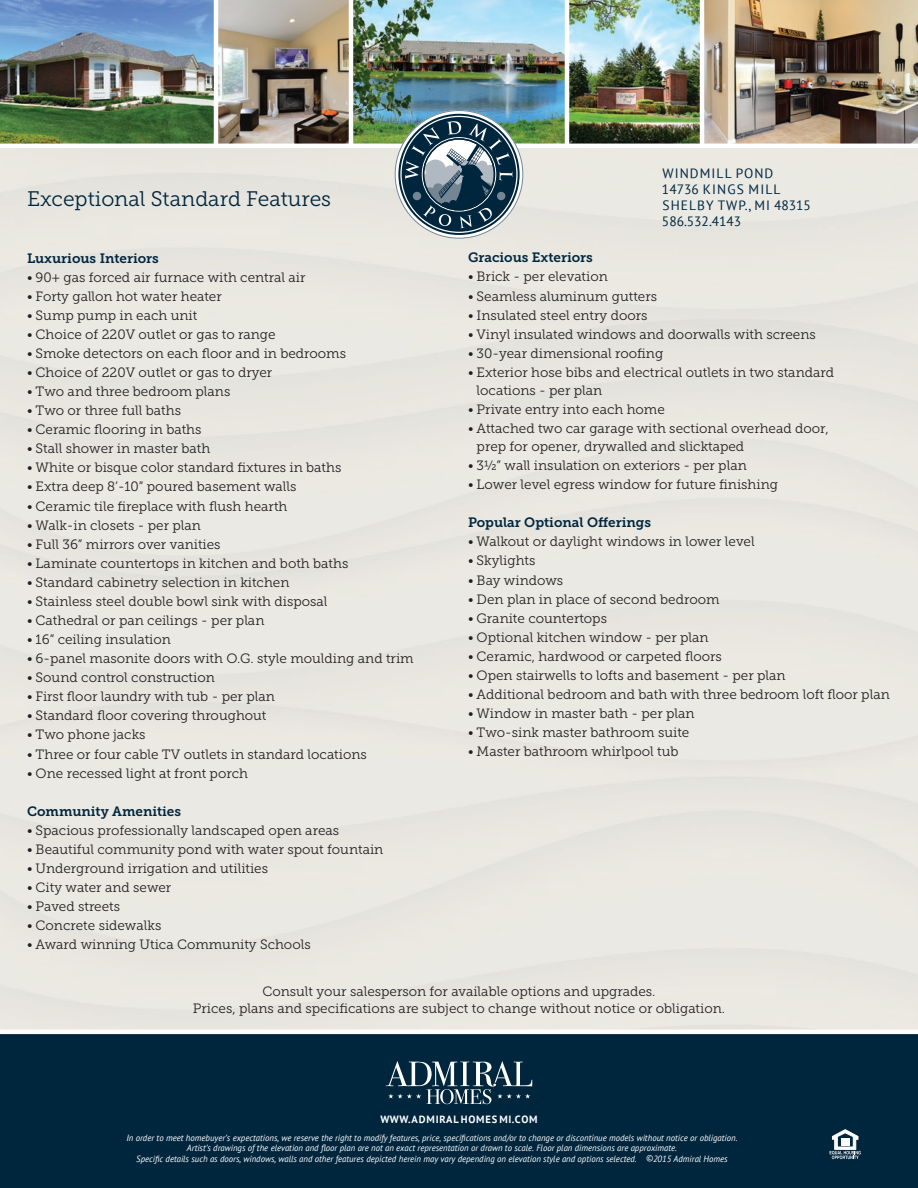
<style>
.page{position:relative;width:918px;height:1188px;background:#fff}
.page>*{position:absolute;margin:0;border:0;box-sizing:border-box;transform-origin:0 0}
.t1{font:21px "Museo Slab 300";color:#00263e}
.t2{font:13.5px/18px "Museo Slab 300";color:#231f20}
.t3{font:13.5px "Museo Slab 700";color:#00263e}
.t4{font:13.5px/16.2px "PT Sans";letter-spacing:.08em;color:#00263e}
.t5{font:700 10.5px "PT Sans";letter-spacing:.08em;color:#fff}
.t6{font:italic 9px/10.5px "PT Sans";color:#fff;text-align:center}
</style>
<div class="page">
<img style="left:0;top:0;width:918px;height:1030px">
<div style="left:0;top:1032px;width:918px;height:156px;background:#00263e"></div>
<svg style="left:386px;top:1061px;width:146px;height:43px"></svg>
<hr style="left:214px;top:0;width:4px;height:146px;background:#fff">
<hr style="left:700px;top:0;width:4px;height:146px;background:#fff">
<svg style="left:830px;top:1129px;width:31px;height:30px"></svg>
<hr style="left:349px;top:0;width:4px;height:146px;background:#fff">
<hr style="left:565px;top:0;width:4px;height:146px;background:#fff">
<hr style="left:0;top:144px;width:918px;height:4px;background:#fff">
<hr style="left:0;top:1030px;width:918px;height:4px;background:#fff">
<svg style="left:395px;top:110px;width:128px;height:129px"></svg>
<div style="left:398px;top:114px;width:122px;height:121px;border:2px solid #00263e;border-radius:50%"></div>
<svg style="left:402px;top:117px;width:114px;height:115px"></svg>
<div style="left:423px;top:138px;width:72px;height:73px;border:1px solid #00263e;border-radius:50%"></div>
<h1 class="t1" style="left:27px;top:187px;width:306px">Exceptional Standard Features</h1>
<p class="t3" style="left:27px;top:250px;width:133px">Luxurious Interiors</p>
<p class="t2" style="left:27px;top:268px;width:280px">• 90+ gas forced air furnace with central air</p>
<p class="t2" style="left:27px;top:287px;width:196px">• Forty gallon hot water heater</p>
<p class="t2" style="left:27px;top:306px;width:172px">• Sump pump in each unit</p>
<p class="t2" style="left:27px;top:325px;width:250px">• Choice of 220V outlet or gas to range</p>
<p class="t2" style="left:27px;top:344px;width:321px">• Smoke detectors on each floor and in bedrooms</p>
<p class="t2" style="left:27px;top:363px;width:247px">• Choice of 220V outlet or gas to dryer</p>
<p class="t2" style="left:27px;top:383px;width:205px">• Two and three bedroom plans</p>
<p class="t2" style="left:27px;top:402px;width:156px">• Two or three full baths</p>
<p class="t2" style="left:27px;top:421px;width:176px">• Ceramic flooring in baths</p>
<p class="t2" style="left:27px;top:440px;width:185px">• Stall shower in master bath</p>
<p class="t2" style="left:27px;top:459px;width:316px">• White or bisque color standard fixtures in baths</p>
<p class="t2" style="left:27px;top:478px;width:271px">• Extra deep 8’-10” poured basement walls</p>
<p class="t2" style="left:27px;top:497px;width:262px">• Ceramic tile fireplace with flush hearth</p>
<p class="t2" style="left:27px;top:516px;width:175px">• Walk-in closets - per plan</p>
<p class="t2" style="left:27px;top:535px;width:195px">• Full 36” mirrors over vanities</p>
<p class="t2" style="left:27px;top:554px;width:323px">• Laminate countertops in kitchen and both baths</p>
<p class="t2" style="left:27px;top:573px;width:264px">• Standard cabinetry selection in kitchen</p>
<p class="t2" style="left:27px;top:592px;width:302px">• Stainless steel double bowl sink with disposal</p>
<p class="t2" style="left:27px;top:611px;width:239px">• Cathedral or pan ceilings - per plan</p>
<p class="t2" style="left:27px;top:631px;width:145px">• 16” ceiling insulation</p>
<p class="t2" style="left:27px;top:650px;width:388px">• 6-panel masonite doors with O.G. style moulding and trim</p>
<p class="t2" style="left:27px;top:669px;width:189px">• Sound control construction</p>
<p class="t2" style="left:27px;top:688px;width:249px">• First floor laundry with tub - per plan</p>
<p class="t2" style="left:27px;top:707px;width:241px">• Standard floor covering throughout</p>
<p class="t2" style="left:27px;top:726px;width:120px">• Two phone jacks</p>
<p class="t2" style="left:27px;top:745px;width:341px">• Three or four cable TV outlets in standard locations</p>
<p class="t2" style="left:27px;top:764px;width:222px">• One recessed light at front porch</p>
<p class="t3" style="left:27px;top:803px;width:156px">Community Amenities</p>
<p class="t2" style="left:27px;top:821px;width:314px">• Spacious professionally landscaped open areas</p>
<p class="t2" style="left:27px;top:840px;width:358px">• Beautiful community pond with water spout fountain</p>
<p class="t2" style="left:27px;top:859px;width:243px">• Underground irrigation and utilities</p>
<p class="t2" style="left:27px;top:879px;width:146px">• City water and sewer</p>
<p class="t2" style="left:27px;top:898px;width:95px">• Paved streets</p>
<p class="t2" style="left:27px;top:917px;width:136px">• Concrete sidewalks</p>
<p class="t2" style="left:27px;top:936px;width:285px">• Award winning Utica Community Schools</p>
<p class="t4" style="left:662px;top:165px;width:151px">WINDMILL POND<br>14736 KINGS MILL<br>SHELBY TWP., MI 48315<br>586.532.4143</p>
<p class="t3" style="left:468px;top:250px;width:126px">Gracious Exteriors</p>
<p class="t2" style="left:468px;top:268px;width:141px">• Brick - per elevation</p>
<p class="t2" style="left:468px;top:287px;width:191px">• Seamless aluminum gutters</p>
<p class="t2" style="left:468px;top:306px;width:181px">• Insulated steel entry doors</p>
<p class="t2" style="left:468px;top:325px;width:349px">• Vinyl insulated windows and doorwalls with screens</p>
<p class="t2" style="left:468px;top:344px;width:197px">• 30-year dimensional roofing</p>
<p class="t2" style="left:477px;top:363px;width:359px;text-indent:-9px">• Exterior hose bibs and electrical outlets in two standard locations - per plan</p>
<p class="t2" style="left:468px;top:400px;width:198px">• Private entry into each home</p>
<p class="t2" style="left:477px;top:419px;width:354px;text-indent:-9px">• Attached two car garage with sectional overhead door, prep for opener, drywalled and slicktaped</p>
<p class="t2" style="left:468px;top:457px;width:280px">• 3½” wall insulation on exteriors - per plan</p>
<p class="t2" style="left:468px;top:476px;width:312px">• Lower level egress window for future finishing</p>
<p class="t3" style="left:468px;top:515px;width:185px">Popular Optional Offerings</p>
<p class="t2" style="left:468px;top:533px;width:288px">• Walkout or daylight windows in lower level</p>
<p class="t2" style="left:468px;top:552px;width:69px">• Skylights</p>
<p class="t2" style="left:468px;top:571px;width:97px">• Bay windows</p>
<p class="t2" style="left:468px;top:590px;width:253px">• Den plan in place of second bedroom</p>
<p class="t2" style="left:468px;top:609px;width:141px">• Granite countertops</p>
<p class="t2" style="left:468px;top:628px;width:242px">• Optional kitchen window - per plan</p>
<p class="t2" style="left:468px;top:647px;width:255px">• Ceramic, hardwood or carpeted floors</p>
<p class="t2" style="left:468px;top:666px;width:319px">• Open stairwells to lofts and basement - per plan</p>
<p class="t2" style="left:468px;top:685px;width:423px">• Additional bedroom and bath with three bedroom loft floor plan</p>
<p class="t2" style="left:468px;top:705px;width:228px">• Window in master bath - per plan</p>
<p class="t2" style="left:468px;top:724px;width:223px">• Two-sink master bathroom suite</p>
<p class="t2" style="left:468px;top:743px;width:212px">• Master bathroom whirlpool tub</p>
<p class="t2" style="left:193px;top:984px;width:534px;line-height:16.5px;text-align:center">Consult your salesperson for available options and upgrades.<br>Prices, plans and specifications are subject to change without notice or obligation.</p>
<p class="t5" style="left:380px;top:1112px;width:159px">WWW.ADMIRALHOMESMI.COM</p>
<p class="t6" style="left:126px;top:1132px;width:613px">In order to meet homebuyer’s expectations, we reserve the right to modify features, price, specifications and/or to change or discontinue models without notice or obligation.<br>Artist’s drawings of the elevation and floor plan are not an exact representation or drawn to scale. Floor plan dimensions are approximate.<br>Specific details such as doors, windows, walls and other features depicted herein may vary depending on elevation style and options selected. ©2015 Admiral Homes</p>
</div>
